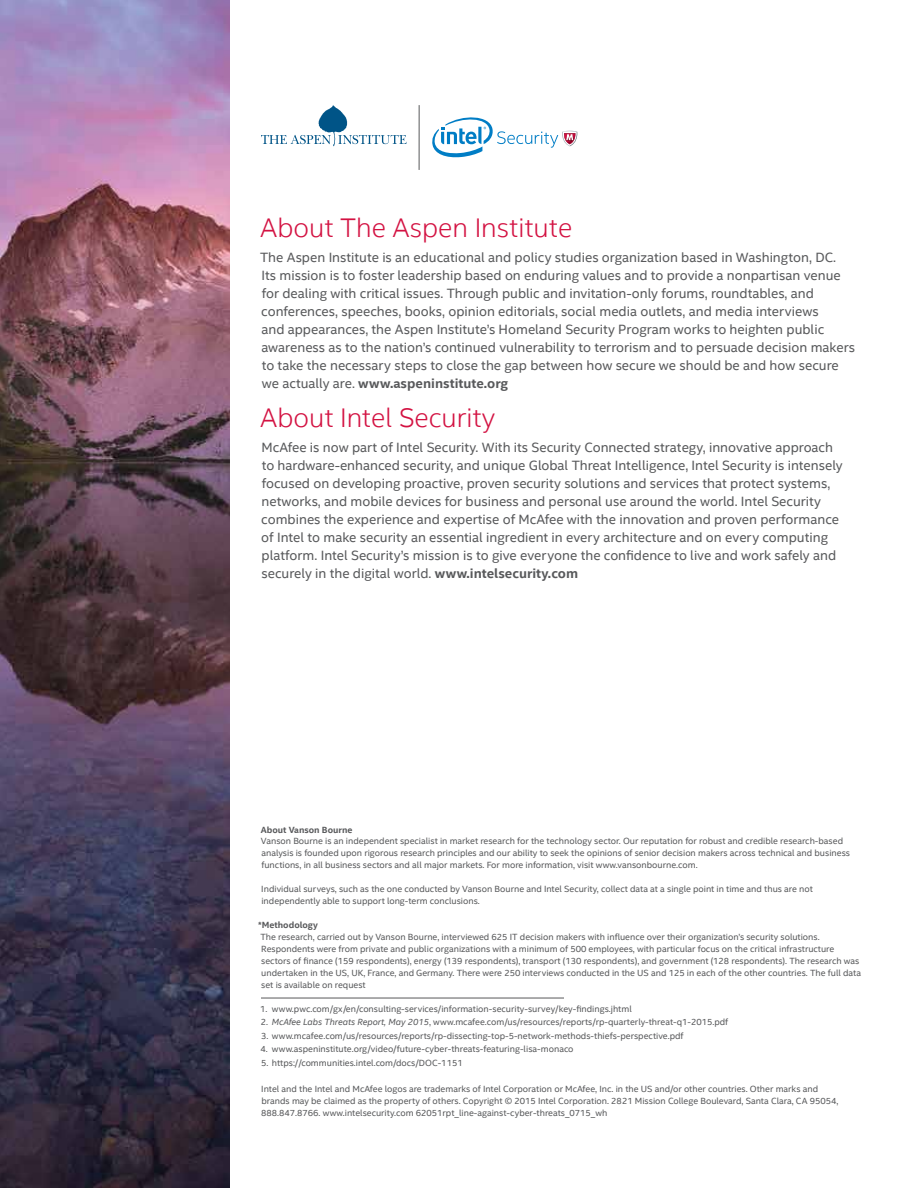
<style>
.page{position:relative;width:918px;height:1188px;background:#fff}
.page>*{position:absolute;margin:0;border:0;box-sizing:border-box;transform-origin:0 0}
.t1{font:300 27px "Intel Clear";color:#d31242}
.t2{font:13.5px/18px "Intel Clear";color:#58595b}
.t3{font:9px/12px "Intel Clear";color:#58595b}
.t4{font:700 9px "Intel Clear";color:#58595b}
.s1{font-weight:700}
.s2{font-style:italic}
</style>
<div class="page">
<img style="left:0;top:0;width:230px;height:1188px">
<hr style="left:261px;top:998px;width:303px;height:1px;background:#58595b">
<svg style="left:432px;top:117px;width:145px;height:40px"></svg>
<svg style="left:261px;top:105px;width:145px;height:41px"></svg>
<hr style="left:419px;top:105px;width:1px;height:65px;background:#58595b">
<h1 class="t1" style="left:260px;top:211px;width:314px">About The Aspen Institute</h1>
<p class="t2" style="left:260px;top:248px;width:596px">The Aspen Institute is an educational and policy studies organization based in Washington, DC.<br>Its mission is to foster leadership based on enduring values and to provide a nonpartisan venue for dealing with critical issues. Through public and invitation-only forums, roundtables, and conferences, speeches, books, opinion editorials, social media outlets, and media interviews<br>and appearances, the Aspen Institute’s Homeland Security Program works to heighten public awareness as to the nation’s continued vulnerability to terrorism and to persuade decision makers to take the necessary steps to close the gap between how secure we should be and how secure we actually are. <span class="s1">www.aspeninstitute.org</span></p>
<h1 class="t1" style="left:260px;top:402px;width:236px">About Intel Security</h1>
<p class="t2" style="left:261px;top:439px;width:583px">McAfee is now part of Intel Security. With its Security Connected strategy, innovative approach to hardware-enhanced security, and unique Global Threat Intelligence, Intel Security is intensely focused on developing proactive, proven security solutions and services that protect systems, networks, and mobile devices for business and personal use around the world. Intel Security combines the experience and expertise of McAfee with the innovation and proven performance of Intel to make security an essential ingredient in every architecture and on every computing platform. Intel Security’s mission is to give everyone the confidence to live and work safely and securely in the digital world. <span class="s1">www.intelsecurity.com</span></p>
<p class="t4" style="left:261px;top:824px;width:93px">About Vanson Bourne</p>
<p class="t3" style="left:261px;top:835px;width:591px">Vanson Bourne is an independent specialist in market research for the technology sector. Our reputation for robust and credible research-based analysis is founded upon rigorous research principles and our ability to seek the opinions of senior decision makers across technical and business functions, in all business sectors and all major markets. For more information, visit www.vansonbourne.com.</p>
<p class="t3" style="left:261px;top:883px;width:553px">Individual surveys, such as the one conducted by Vanson Bourne and Intel Security, collect data at a single point in time and thus are not independently able to support long-term conclusions.</p>
<p class="t4" style="left:258px;top:920px;width:61px">*Methodology</p>
<p class="t3" style="left:260px;top:931px;width:602px">The research, carried out by Vanson Bourne, interviewed 625 IT decision makers with influence over their organization’s security solutions.<br>Respondents were from private and public organizations with a minimum of 500 employees, with particular focus on the critical infrastructure sectors of finance (159 respondents), energy (139 respondents), transport (130 respondents), and government (128 respondents). The research was undertaken in the US, UK, France, and Germany. There were 250 interviews conducted in the US and 125 in each of the other countries. The full data set is available on request</p>
<p class="t3" style="left:260px;top:1003px;width:373px">1. www.pwc.com/gx/en/consulting-services/information-security-survey/key-findings.jhtml</p>
<p class="t3" style="left:261px;top:1016px;width:469px">2. <span class="s2">McAfee Labs Threats Report, May 2015</span>, www.mcafee.com/us/resources/reports/rp-quarterly-threat-q1-2015.pdf</p>
<p class="t3" style="left:261px;top:1030px;width:424px">3. www.mcafee.com/us/resources/reports/rp-dissecting-top-5-network-methods-thiefs-perspective.pdf</p>
<p class="t3" style="left:261px;top:1043px;width:315px">4. www.aspeninstitute.org/video/future-cyber-threats-featuring-lisa-monaco</p>
<p class="t3" style="left:261px;top:1057px;width:203px">5. https://communities.intel.com/docs/DOC-1151</p>
<p class="t3" style="left:261px;top:1083px;width:579px">Intel and the Intel and McAfee logos are trademarks of Intel Corporation or McAfee, Inc. in the US and/or other countries. Other marks and brands may be claimed as the property of others. Copyright © 2015 Intel Corporation. 2821 Mission College Boulevard, Santa Clara, CA 95054,<br>888.847.8766. www.intelsecurity.com 62051rpt_line-against-cyber-threats_0715_wh</p>
</div>
